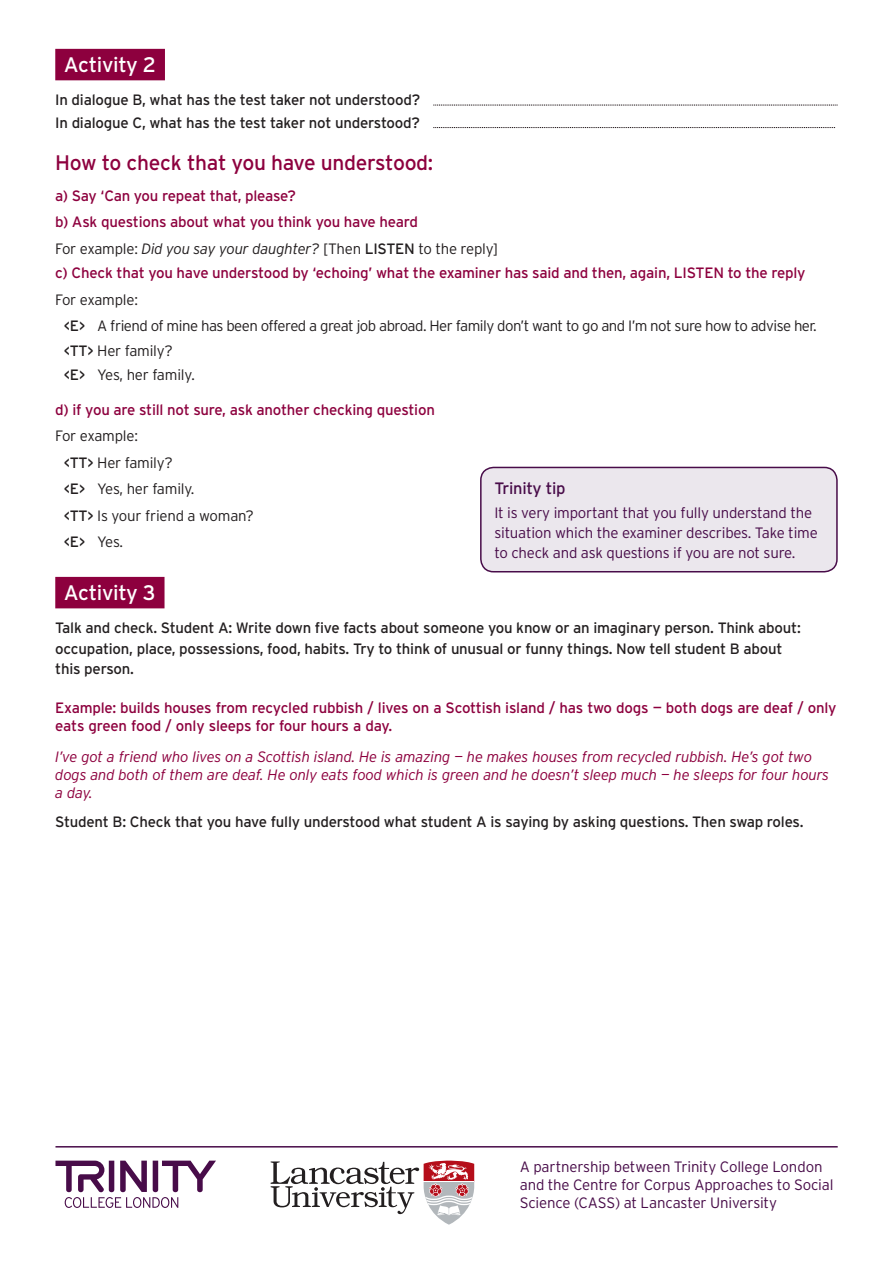
<style>
.page{position:relative;width:893px;height:1263px;background:#fff}
.page>*{position:absolute;margin:0;border:0;box-sizing:border-box;transform-origin:0 0}
.t1{font:21px "Interstate";letter-spacing:-.015em;color:#8d003e}
.t2{font:21px "Interstate";letter-spacing:-.015em;color:#fff}
.t3{font:16.5px "Interstate";letter-spacing:-.015em;color:#480c49}
.t4{font:15px/26.5px "Interstate";letter-spacing:-.015em;color:#8d003e}
.t5{font:15px/20.2px "Interstate";letter-spacing:-.015em;color:#231f20}
.t6{font:300 15px/20.2px "Interstate";letter-spacing:-.015em;color:#480c49}
.t7{font:italic 300 15px/18px "Interstate";letter-spacing:-.015em;color:#8d003e}
.t8{font:300 15px/26.5px "Interstate";letter-spacing:-.035em;color:#231f20}
.t9{font:300 15px/26.5px "Interstate";letter-spacing:-.015em;color:#231f20}
.s1{font-weight:300;color:#231f20}
.s2{font-weight:300;font-style:italic;color:#231f20}
.s3{color:#231f20}
.s4{font-weight:400}
.s5{font-style:italic}
</style>
<div class="page">
<div style="left:55px;top:49px;width:110px;height:31px;background:#8d003e"></div>
<div style="left:55px;top:577px;width:110px;height:31px;background:#8d003e"></div>
<svg style="left:433px;top:105px;width:405px;height:1px"></svg>
<svg style="left:433px;top:127px;width:402px;height:1px"></svg>
<div style="left:481px;top:467px;width:356px;height:105px;background:#ebe7ed;border-radius:13px"></div>
<div style="left:480px;top:467px;width:358px;height:105px;border:2px solid #480c49;border-radius:13px"></div>
<svg style="left:55px;top:1160px;width:161px;height:48px"></svg>
<svg style="left:271px;top:1160px;width:203px;height:65px"></svg>
<hr style="left:424px;top:1181px;width:50px;height:1px;background:#fff">
<hr style="left:55px;top:1146px;width:783px;height:1px;background:#480c49">
<h1 class="t2" style="left:64px;top:53px;width:94px">Activity 2</h1>
<p class="t5" style="left:55px;top:89px;width:366px;line-height:22.5px">In dialogue B, what has the test taker not understood?<br>In dialogue C, what has the test taker not understood?</p>
<h1 class="t1" style="left:55px;top:151px;width:379px">How to check that you have understood:</h1>
<p class="t4" style="left:55px;top:182px;width:444px">a) Say ‘Can you repeat that, please?<br>b) Ask questions about what you think you have heard<br><span class="s1">For example:</span> <span class="s2">Did you say your daughter?</span> <span class="s1">[Then</span> <span class="s3">LISTEN</span> <span class="s1">to the reply]</span></p>
<p class="t4" style="left:55px;top:259px;width:752px">c) Check that you have understood by ‘echoing’ what the examiner has said and then, again, LISTEN to the reply</p>
<p class="t8" style="left:64px;top:286px;width:755px;text-indent:-9px">For example:<br><span class="s4">&lt;E&gt;</span> A friend of mine has been offered a great job abroad. Her family don’t want to go and I’m not sure how to advise her.</p>
<p class="t9" style="left:64px;top:338px;width:133px;line-height:24.3px"><span class="s4">&lt;TT&gt;</span> Her family? <span class="s4">&lt;E&gt;</span> Yes, her family<span class="s5">.</span></p>
<p class="t4" style="left:55px;top:396px;width:381px">d) if you are still not sure, ask another checking question</p>
<p class="t9" style="left:64px;top:423px;width:192px;text-indent:-9px">For example:<br><span class="s4">&lt;TT&gt;</span> Her family?<br><span class="s4">&lt;E&gt;</span> Yes, her family.<br><span class="s4">&lt;TT&gt;</span> Is your friend a woman? <span class="s4">&lt;E&gt;</span> Yes.</p>
<h1 class="t2" style="left:64px;top:581px;width:93px">Activity 3</h1>
<p class="t5" style="left:55px;top:618px;width:747px">Talk and check. Student A: Write down five facts about someone you know or an imaginary person. Think about: occupation, place, possessions, food, habits. Try to think of unusual or funny things. Now tell student B about this person.</p>
<p class="t4" style="left:55px;top:699px;width:783px;line-height:18px">Example: builds houses from recycled rubbish / lives on a Scottish island / has two dogs — both dogs are deaf / only eats green food / only sleeps for four hours a day.</p>
<p class="t7" style="left:55px;top:747px;width:775px">I’ve got a friend who lives on a Scottish island. He is amazing — he makes houses from recycled rubbish. He’s got two dogs and both of them are deaf. He only eats food which is green and he doesn’t sleep much — he sleeps for four hours a day.</p>
<p class="t5" style="left:55px;top:811px;width:750px">Student B: Check that you have fully understood what student A is saying by asking questions. Then swap roles.</p>
<p class="t3" style="left:494px;top:479px;width:73px">Trinity tip</p>
<p class="t6" style="left:494px;top:502px;width:325px">It is very important that you fully understand the situation which the examiner describes. Take time to check and ask questions if you are not sure.</p>
<p class="t6" style="left:520px;top:1158px;width:315px;line-height:18px">A partnership between Trinity College London and the Centre for Corpus Approaches to Social<br>Science (CASS) at Lancaster University</p>
</div>
